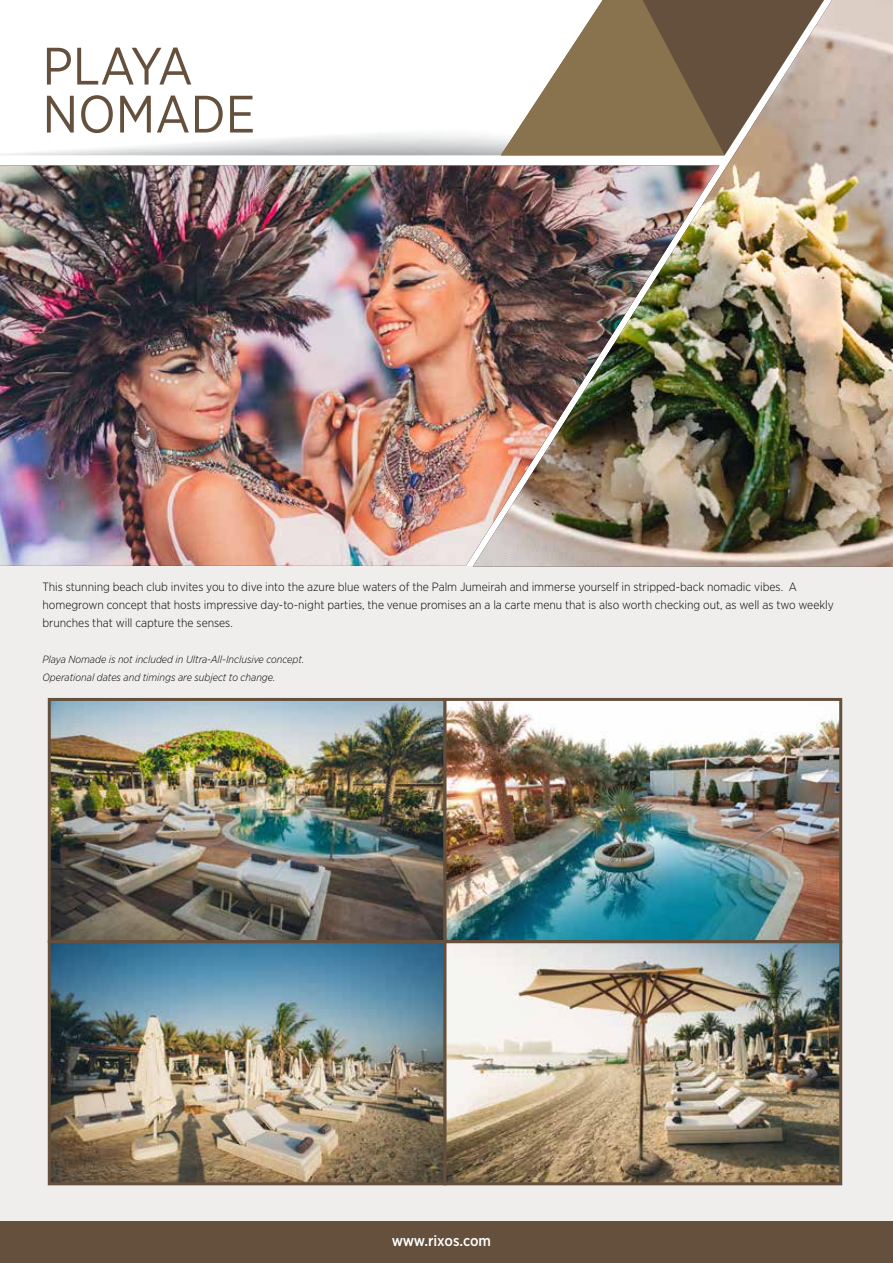
<style>
.page{position:relative;width:893px;height:1263px;background:#fff}
.page>*{position:absolute;margin:0;border:0;box-sizing:border-box;transform-origin:0 0}
.t1{font:52.5px/48px "Gotham Narrow";color:#65503d}
.t2{font:500 15px "Gotham Narrow";letter-spacing:-.005em;color:#fff}
.t3{font:300 12px/18px "Gotham Narrow";color:#000}
.t4{font:italic 300 10.5px/18px "Gotham Narrow";color:#000}
</style>
<div class="page">
<div style="left:0;top:1221px;width:893px;height:42px;background:#65503d"></div>
<div style="left:0;top:566px;width:893px;height:655px;background:#f0eeec"></div>
<img style="left:0;top:166px;width:473px;height:400px">
<img style="left:473px;top:0;width:420px;height:567px">
<img style="left:52px;top:702px;width:390px;height:237px">
<div style="left:48px;top:698px;width:398px;height:245px;border:3px solid #65503d"></div>
<img style="left:447px;top:702px;width:391px;height:237px">
<div style="left:443px;top:698px;width:399px;height:245px;border:3px solid #65503d"></div>
<img style="left:52px;top:944px;width:390px;height:237px">
<div style="left:48px;top:940px;width:398px;height:245px;border:3px solid #65503d"></div>
<img style="left:447px;top:944px;width:391px;height:237px">
<div style="left:443px;top:940px;width:399px;height:245px;border:3px solid #65503d"></div>
<h1 class="t1" style="left:43px;top:41px;width:214px">PLAYA<br>NOMADE</h1>
<p class="t3" style="left:43px;top:577px;width:793px">This stunning beach club invites you to dive into the azure blue waters of the Palm Jumeirah and immerse yourself in stripped-back nomadic vibes. A homegrown concept that hosts impressive day-to-night parties, the venue promises an a la carte menu that is also worth checking out, as well as two weekly brunches that will capture the senses.</p>
<p class="t4" style="left:43px;top:650px;width:263px">Playa Nomade is not included in Ultra-All-Inclusive concept.<br>Operational dates and timings are subject to change.</p>
<p class="t2" style="left:392px;top:1231px;width:101px">www.rixos.com</p>
</div>
